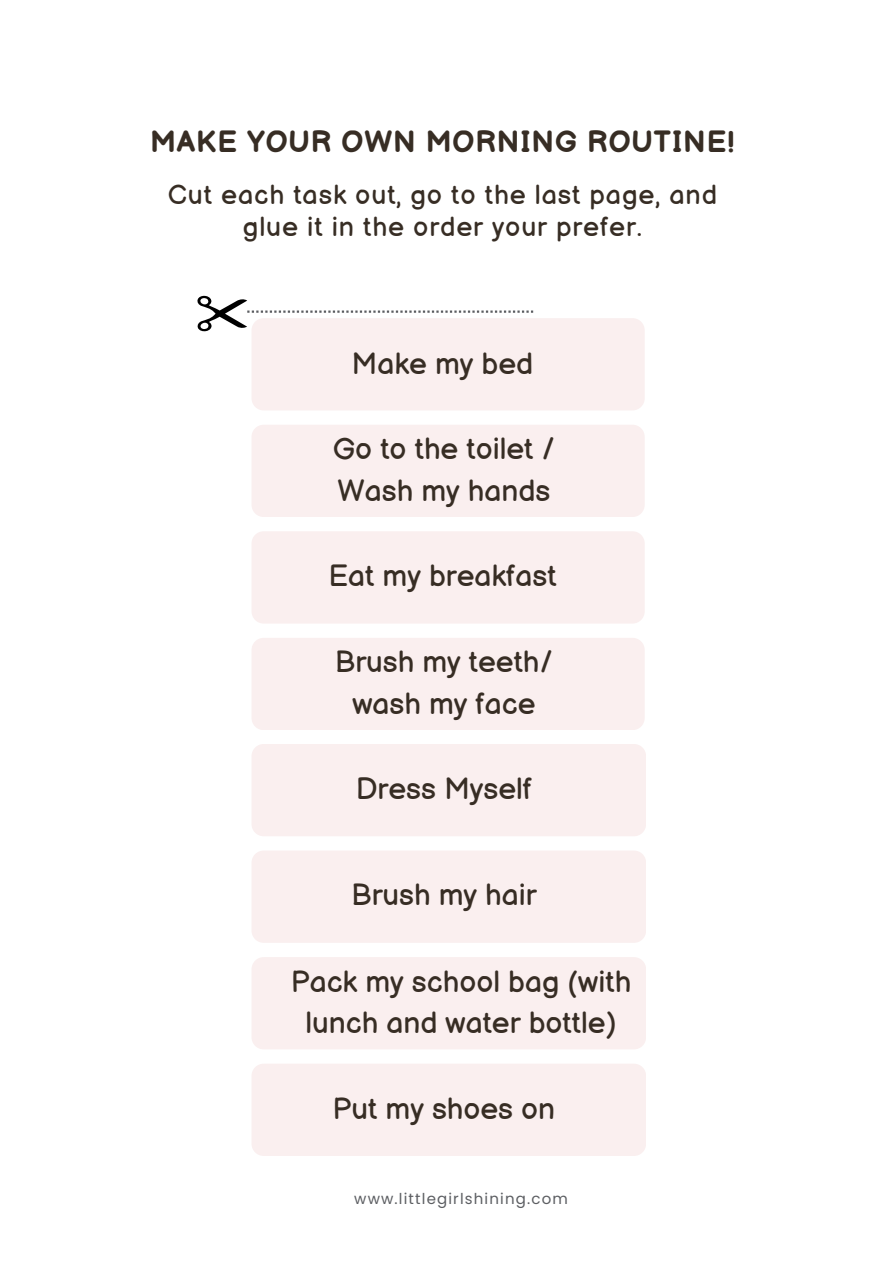
<style>
.page{position:relative;width:893px;height:1264px;background:#fff}
.page>*{position:absolute;margin:0;border:0;box-sizing:border-box;transform-origin:0 0}
.t1{font:30px/41.7px "Balsamiq Sans";color:#372d24;text-align:center}
.t2{font:700 30px "Balsamiq Sans";letter-spacing:.03em;color:#372d24}
.t3{font:27px/31.5px "Balsamiq Sans";letter-spacing:.03em;color:#372d24;text-align:center}
.t4{font:15px "Poppins";letter-spacing:.075em;color:#5c5e62}
</style>
<div class="page">
<div style="left:251px;top:318px;width:393px;height:92px;background:#faefef;border-radius:12px"></div>
<div style="left:251px;top:425px;width:393px;height:92px;background:#faefef;border-radius:12px"></div>
<div style="left:251px;top:531px;width:393px;height:92px;background:#faefef;border-radius:12px"></div>
<div style="left:251px;top:638px;width:393px;height:92px;background:#faefef;border-radius:12px"></div>
<div style="left:251px;top:744px;width:395px;height:92px;background:#faefef;border-radius:12px"></div>
<div style="left:251px;top:850px;width:395px;height:92px;background:#faefef;border-radius:12px"></div>
<div style="left:251px;top:957px;width:395px;height:92px;background:#faefef;border-radius:12px"></div>
<div style="left:251px;top:1063px;width:395px;height:92px;background:#faefef;border-radius:12px"></div>
<svg style="left:197px;top:296px;width:336px;height:36px"></svg>
<p class="t2" style="left:150px;top:115px;width:586px">MAKE YOUR OWN MORNING ROUTINE!</p>
<p class="t3" style="left:168px;top:178px;width:550px">Cut each task out, go to the last page, and glue it in the order your prefer.</p>
<p class="t1" style="left:351px;top:341px;width:183px">Make my bed</p>
<p class="t1" style="left:333px;top:426px;width:224px;text-align:left">Go to the toilet /<br>Wash my hands</p>
<p class="t1" style="left:328px;top:553px;width:229px">Eat my breakfast</p>
<p class="t1" style="left:335px;top:639px;width:220px">Brush my teeth/ wash my face</p>
<p class="t1" style="left:356px;top:766px;width:178px">Dress Myself</p>
<p class="t1" style="left:351px;top:872px;width:187px">Brush my hair</p>
<p class="t1" style="left:291px;top:958px;width:342px">Pack my school bag (with lunch and water bottle)</p>
<p class="t1" style="left:332px;top:1085px;width:224px">Put my shoes on</p>
<p class="t4" style="left:354px;top:1189px;width:215px">www.littlegirlshining.com</p>
</div>
